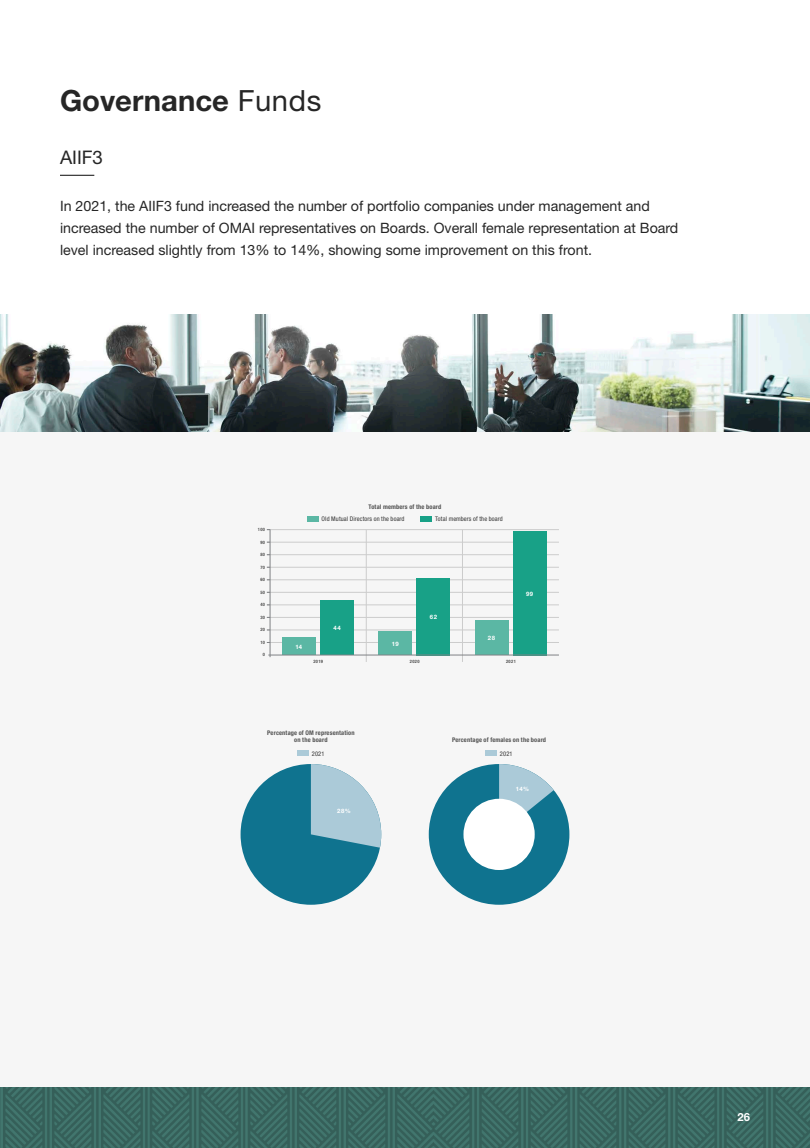
<style>
.page{position:relative;width:810px;height:1148px;background:#fff}
.page>*{position:absolute;margin:0;border:0;box-sizing:border-box;transform-origin:0 0}
.t1{font:700 29.25px "Helvetica Neue LT Std";color:#262626}
.t2{font:18.75px "Helvetica Neue LT Std";color:#262626}
.t3{font:14.25px/22.2px "Helvetica Neue LT Std";color:#262626}
.B1_BODY_9pt{font:700 11.25px "Helvetica Neue LT Std";color:#fff}
.AIIM_key_text{font:700 condensed 6.38px/7.9px "Helvetica Neue LT Std";letter-spacing:.025em;color:#535353;text-align:center}
.AIIM_key_text-2{font:condensed 6.38px "Helvetica Neue LT Std";letter-spacing:.02em;color:#333}
.H3_SUBHEADING_12pt{font:700 6px "Helvetica Neue LT Std";letter-spacing:.09em;color:#fff}
.H3_SUBHEADING_12pt-2{font:500 condensed 4.5px "Helvetica Neue LT Std";letter-spacing:.09em;color:#333}
.s1{font-weight:400}
</style>
<div class="page">
<div style="left:0;top:424px;width:810px;height:673px;background:#f6f6f6"></div>
<img style="left:0;top:315px;width:810px;height:117px">
<img style="left:0;top:1088px;width:810px;height:60px">
<hr style="left:60px;top:175px;width:34px;height:1px;background:#262626">
<div style="left:307px;top:515px;width:11px;height:6px;background:#5bb7a4"></div>
<div style="left:421px;top:515px;width:11px;height:6px;background:#18a187"></div>
<hr style="left:267px;top:579px;width:292px;height:1px;background:#ccc">
<hr style="left:267px;top:554px;width:292px;height:1px;background:#ccc">
<hr style="left:267px;top:529px;width:292px;height:1px;background:#ccc">
<hr style="left:267px;top:542px;width:292px;height:1px;background:#ccc">
<hr style="left:267px;top:567px;width:292px;height:1px;background:#ccc">
<hr style="left:267px;top:604px;width:292px;height:1px;background:#ccc">
<hr style="left:267px;top:629px;width:292px;height:1px;background:#ccc">
<hr style="left:267px;top:642px;width:292px;height:1px;background:#ccc">
<hr style="left:267px;top:592px;width:292px;height:1px;background:#ccc">
<hr style="left:267px;top:617px;width:292px;height:1px;background:#ccc">
<hr style="left:366px;top:530px;width:1px;height:132px;background:#ccc">
<hr style="left:462px;top:530px;width:1px;height:132px;background:#ccc">
<div style="left:282px;top:637px;width:34px;height:18px;background:#5bb7a4"></div>
<div style="left:378px;top:631px;width:34px;height:24px;background:#5bb7a4"></div>
<div style="left:475px;top:620px;width:33px;height:35px;background:#5bb7a4"></div>
<div style="left:320px;top:600px;width:34px;height:55px;background:#18a187"></div>
<div style="left:417px;top:578px;width:33px;height:77px;background:#18a187"></div>
<div style="left:513px;top:531px;width:34px;height:124px;background:#18a187"></div>
<hr style="left:268px;top:655px;width:291px;height:1px;background:#808285">
<hr style="left:270px;top:529px;width:1px;height:128px;background:#808285">
<div style="left:241px;top:764px;width:140px;height:140px;background:#0f738f;border-radius:50%"></div>
<svg style="left:311px;top:764px;width:70px;height:87px"></svg>
<div style="left:429px;top:764px;width:140px;height:140px;background:#0f738f;border-radius:50%"></div>
<svg style="left:499px;top:764px;width:63px;height:60px"></svg>
<div style="left:463px;top:798px;width:72px;height:72px;background:#fff;border-radius:50%"></div>
<div style="left:297px;top:750px;width:12px;height:6px;background:#abcad8"></div>
<div style="left:485px;top:750px;width:12px;height:6px;background:#abcad8"></div>
<p class="t1" style="left:60px;top:82px;width:263px">Governance <span class="s1">Funds</span></p>
<p class="t2" style="left:60px;top:146px;width:45px">AIIF3</p>
<p class="t3" style="left:60px;top:194px;width:620px">In 2021, the AIIF3 fund increased the number of portfolio companies under management and increased the number of OMAI representatives on Boards. Overall female representation at Board level increased slightly from 13% to 14%, showing some improvement on this front.</p>
<p class="H3_SUBHEADING_12pt-2" style="left:258px;top:527px;width:9px">100</p>
<p class="H3_SUBHEADING_12pt-2" style="left:260px;top:539px;width:6px">90</p>
<p class="H3_SUBHEADING_12pt-2" style="left:260px;top:552px;width:6px">80</p>
<p class="H3_SUBHEADING_12pt-2" style="left:260px;top:564px;width:6px">70</p>
<p class="H3_SUBHEADING_12pt-2" style="left:260px;top:602px;width:6px">40</p>
<p class="H3_SUBHEADING_12pt-2" style="left:260px;top:614px;width:6px">30</p>
<p class="H3_SUBHEADING_12pt-2" style="left:260px;top:627px;width:6px">20</p>
<p class="H3_SUBHEADING_12pt-2" style="left:261px;top:639px;width:6px">10</p>
<p class="H3_SUBHEADING_12pt-2" style="left:263px;top:652px;width:4px">0</p>
<p class="H3_SUBHEADING_12pt-2" style="left:260px;top:577px;width:6px">60</p>
<p class="H3_SUBHEADING_12pt-2" style="left:260px;top:589px;width:6px">50</p>
<p class="AIIM_key_text" style="left:369px;top:503px;width:74px">Total members of the board</p>
<p class="AIIM_key_text-2" style="left:322px;top:515px;width:84px">Old Mutual Directors on the board</p>
<p class="AIIM_key_text-2" style="left:435px;top:515px;width:69px">Total members of the board</p>
<p class="H3_SUBHEADING_12pt" style="left:296px;top:643px;width:8px">14</p>
<p class="H3_SUBHEADING_12pt" style="left:333px;top:624px;width:9px">44</p>
<p class="H3_SUBHEADING_12pt" style="left:392px;top:640px;width:8px">19</p>
<p class="H3_SUBHEADING_12pt" style="left:430px;top:613px;width:9px">62</p>
<p class="H3_SUBHEADING_12pt" style="left:488px;top:634px;width:9px">28</p>
<p class="H3_SUBHEADING_12pt-2" style="left:313px;top:658px;width:11px">2019</p>
<p class="H3_SUBHEADING_12pt-2" style="left:410px;top:658px;width:11px">2020</p>
<p class="H3_SUBHEADING_12pt-2" style="left:506px;top:658px;width:11px">2021</p>
<p class="H3_SUBHEADING_12pt" style="left:526px;top:590px;width:9px">99</p>
<p class="AIIM_key_text" style="left:267px;top:728px;width:89px">Percentage of OM representation on the board</p>
<p class="AIIM_key_text" style="left:452px;top:736px;width:96px">Percentage of females on the board</p>
<p class="AIIM_key_text-2" style="left:312px;top:749px;width:14px">2021</p>
<p class="AIIM_key_text-2" style="left:500px;top:749px;width:14px">2021</p>
<p class="H3_SUBHEADING_12pt" style="left:337px;top:807px;width:15px">28%</p>
<p class="H3_SUBHEADING_12pt" style="left:516px;top:784px;width:15px">14%</p>
<p class="B1_BODY_9pt" style="left:737px;top:1110px;width:14px">26</p>
</div>
